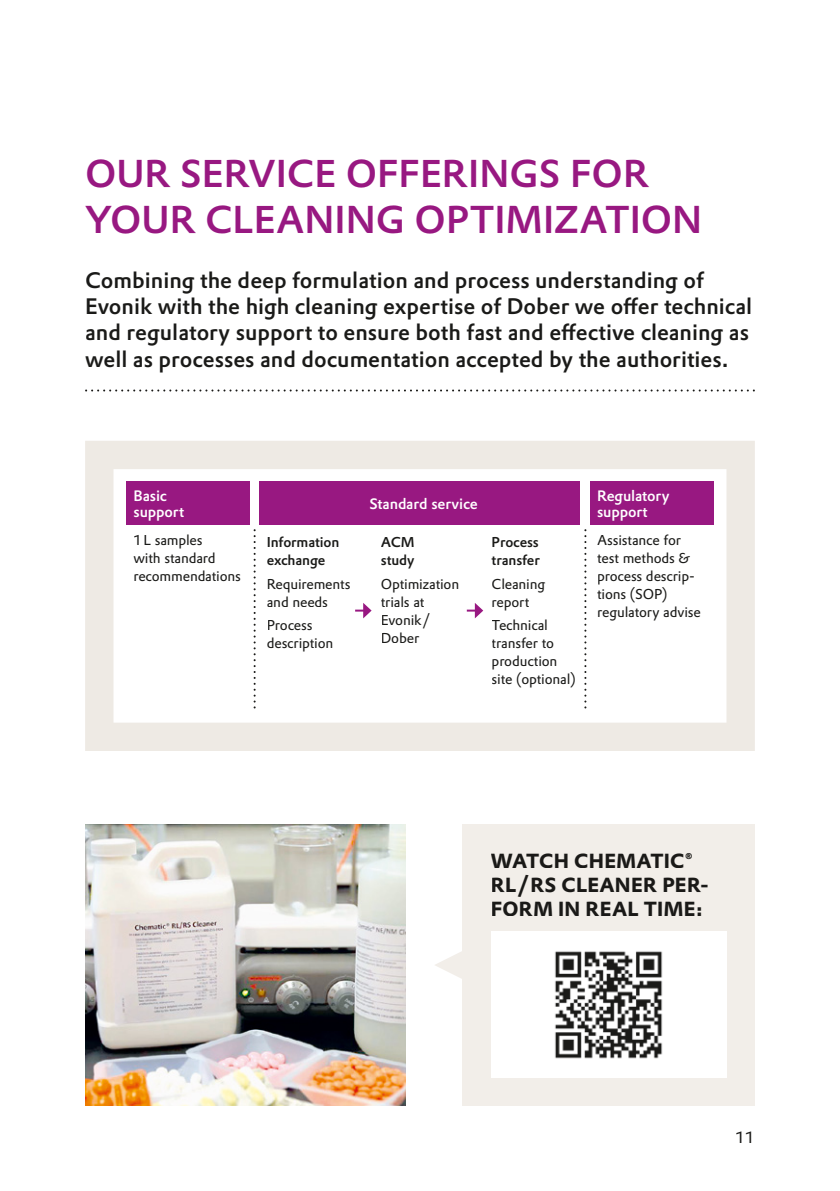
<style>
.page{position:relative;width:840px;height:1191px;background:#fff}
.page>*{position:absolute;margin:0;border:0;box-sizing:border-box;transform-origin:0 0}
.t1{font:500 38px/45.6px "Evonik Prokyon";color:#981881}
.t2{font:500 22px/26.4px "Evonik Prokyon";color:#1a1a18}
.t3{font:700 20px/24px "Evonik Prokyon";letter-spacing:.015em;color:#1a1917}
.t4{font:16px "Evonik Prokyon";color:#1a1a18}
.t5{font:500 14.8px/15.2px "Evonik Prokyon";letter-spacing:-.01em;color:#fff}
.t6{font:14px/18px "Evonik Prokyon";letter-spacing:-.01em;color:#1a1a18}
.t7{font:500 14px/18px "Evonik Prokyon";letter-spacing:-.01em;color:#1a1a18}
</style>
<div class="page">
<svg style="left:85px;top:389px;width:669px;height:2px"></svg>
<svg style="left:85px;top:441px;width:669px;height:310px;fill:#eeeae4"></svg>
<div style="left:259px;top:525px;width:321px;height:180px;background:#fff"></div>
<div style="left:126px;top:482px;width:124px;height:43px;background:#981881"></div>
<div style="left:589px;top:482px;width:124px;height:43px;background:#981881"></div>
<div style="left:126px;top:525px;width:124px;height:180px;background:#fff"></div>
<div style="left:589px;top:525px;width:124px;height:180px;background:#fff"></div>
<div style="left:259px;top:482px;width:321px;height:43px;background:#981881"></div>
<svg style="left:253px;top:529px;width:2px;height:179px"></svg>
<svg style="left:584px;top:529px;width:2px;height:179px"></svg>
<svg style="left:355px;top:603px;width:16px;height:15px"></svg>
<svg style="left:466px;top:603px;width:17px;height:15px"></svg>
<div style="left:462px;top:824px;width:292px;height:282px;background:#f2eee9"></div>
<svg style="left:435px;top:951px;width:27px;height:28px"></svg>
<div style="left:490px;top:931px;width:236px;height:146px;background:#fff"></div>
<img style="left:555px;top:951px;width:108px;height:108px">
<img style="left:85px;top:824px;width:320px;height:282px">
<h1 class="t1" style="left:85px;top:148px;width:618px">OUR SERVICE OFFERINGS FOR<br>YOUR CLEANING OPTIMIZATION</h1>
<p class="t2" style="left:85px;top:265px;width:668px">Combining the deep formulation and process understanding of Evonik with the high cleaning expertise of Dober we offer technical and regulatory support to ensure both fast and effective cleaning as well as processes and documentation accepted by the authorities.</p>
<p class="t5" style="left:133px;top:487px;width:52px">Basic support</p>
<p class="t5" style="left:596px;top:487px;width:74px">Regulatory support</p>
<p class="t6" style="left:133px;top:530px;width:109px">1 L samples<br>with standard recommendations</p>
<p class="t6" style="left:596px;top:530px;width:105px">Assistance for test methods &amp; process descrip&shy;tions (SOP) regulatory advise</p>
<p class="t5" style="left:369px;top:495px;width:110px">Standard service</p>
<p class="t7" style="left:266px;top:532px;width:74px">Information exchange</p>
<p class="t6" style="left:266px;top:574px;width:85px">Requirements and needs</p>
<p class="t6" style="left:266px;top:615px;width:68px">Process description</p>
<p class="t7" style="left:380px;top:532px;width:35px">ACM study</p>
<p class="t6" style="left:380px;top:574px;width:80px">Optimization trials at<br>Evonik /<br>Dober</p>
<p class="t7" style="left:491px;top:532px;width:50px">Process transfer</p>
<p class="t6" style="left:491px;top:574px;width:55px">Cleaning report</p>
<p class="t6" style="left:491px;top:615px;width:85px">Technical transfer to production site (optional)</p>
<h3 class="t3" style="left:490px;top:846px;width:219px">WATCH CHEMATIC®<br>RL / RS CLEANER PER-<br>FORM IN REAL TIME:</h3>
<p class="t4" style="left:735px;top:1124px;width:21px">11</p>
</div>
